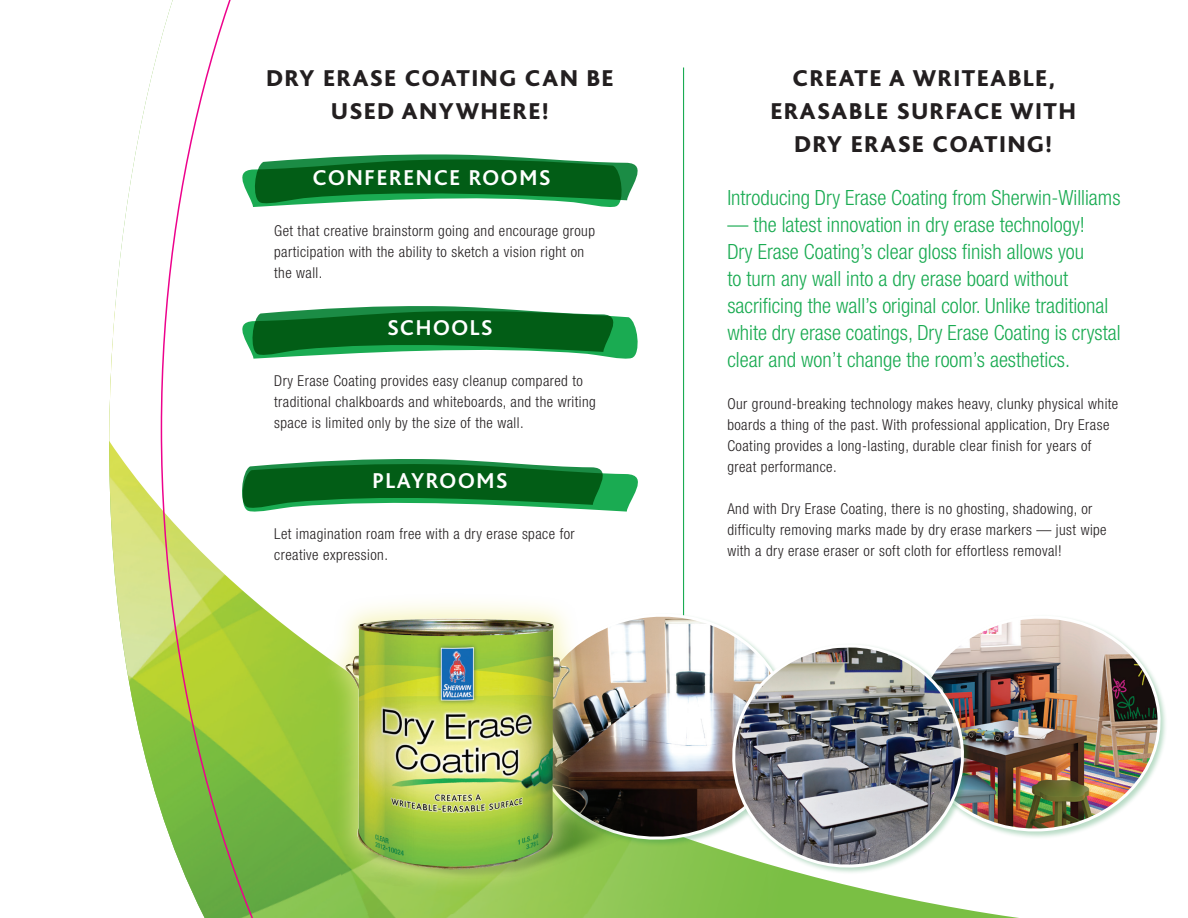
<style>
.page{position:relative;width:1188px;height:918px;background:#fff}
.page>*{position:absolute;margin:0;border:0;box-sizing:border-box;transform-origin:0 0}
.Subheads{font:800 24px/33px "Bliss";letter-spacing:.075em;color:#231f20;text-align:center}
.Subheads-2{font:700 22.5px "Bliss";letter-spacing:.075em;color:#fff}
.Intro_Copy{font:300 condensed 21px/27px "Helvetica Neue LT Std";color:#1aab52}
.Body_Copy{font:300 condensed 15px/21px "Helvetica Neue LT Std";letter-spacing:.03em;color:#231f20}
</style>
<div class="page">
<svg style="left:109px;top:40px;width:52px;height:771px"></svg>
<img style="left:161px;top:0;width:1005px;height:918px">
<p class="Subheads" style="left:267px;top:62px;width:348px">DRY ERASE COATING CAN BE<br>USED ANYWHERE!</p>
<p class="Subheads-2" style="left:313px;top:166px;width:239px">CONFERENCE ROOMS</p>
<p class="Body_Copy" style="left:274px;top:220px;width:322px">Get that creative brainstorm going and encourage group participation with the ability to sketch a vision right on the wall.</p>
<p class="Subheads-2" style="left:387px;top:316px;width:107px">SCHOOLS</p>
<p class="Body_Copy" style="left:274px;top:370px;width:323px">Dry Erase Coating provides easy cleanup compared to traditional chalkboards and whiteboards, and the writing space is limited only by the size of the wall.</p>
<p class="Subheads-2" style="left:373px;top:469px;width:136px">PLAYROOMS</p>
<p class="Body_Copy" style="left:274px;top:523px;width:302px">Let imagination roam free with a dry erase space for creative expression.</p>
<p class="Subheads" style="left:771px;top:62px;width:307px">CREATE A WRITEABLE,<br>ERASABLE SURFACE WITH<br>DRY ERASE COATING!</p>
<p class="Intro_Copy" style="left:727px;top:184px;width:395px">Introducing Dry Erase Coating from Sherwin-Williams</p>
<p class="Intro_Copy" style="left:727px;top:211px;width:395px">— the latest innovation in dry erase technology!<br>Dry Erase Coating’s clear gloss finish allows you<br>to turn any wall into a dry erase board without sacrificing the wall’s original color. Unlike traditional white dry erase coatings, Dry Erase Coating is crystal clear and won’t change the room’s aesthetics.</p>
<p class="Body_Copy" style="left:727px;top:393px;width:392px">Our ground-breaking technology makes heavy, clunky physical white boards a thing of the past. With professional application, Dry Erase Coating provides a long-lasting, durable clear finish for years of great performance.</p>
<p class="Body_Copy" style="left:727px;top:498px;width:381px">And with Dry Erase Coating, there is no ghosting, shadowing, or difficulty removing marks made by dry erase markers — just wipe with a dry erase eraser or soft cloth for effortless removal!</p>
</div>
